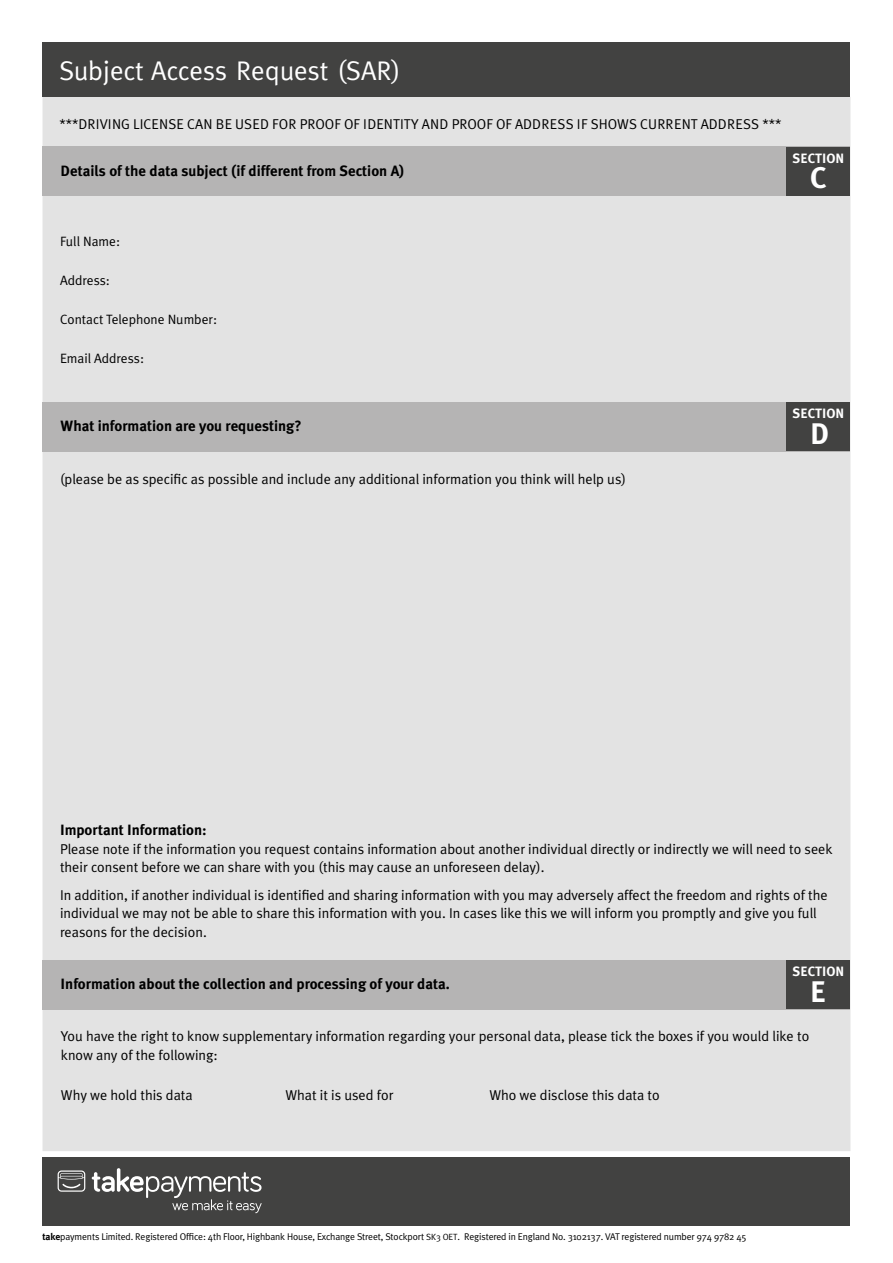
<style>
.page{position:relative;width:893px;height:1263px;background:#fff}
.page>*{position:absolute;margin:0;border:0;box-sizing:border-box;transform-origin:0 0}
.t1{font:700 29.85px "Meta Plus";color:#fff}
.t2{font:27px "Meta";color:#fff}
.t3{font:700 14.85px "Meta Plus";color:#000}
.t4{font:14.25px/18.8px "Meta Plus Normal";color:#000}
.t5{font:13.5px "Meta Plus Normal";color:#000}
.t6{font:700 13.5px "Meta Plus";color:#fff}
.t7{font:9.75px "Meta Plus Normal";letter-spacing:-.015em;color:#000}
.s1{font-family:"Meta Plus";font-weight:700}
.s2{font-size:9px}
</style>
<div class="page">
<div style="left:43px;top:97px;width:807px;height:1054px;background:#e3e3e3"></div>
<div style="left:43px;top:146px;width:807px;height:50px;background:#b5b4b4"></div>
<div style="left:43px;top:402px;width:807px;height:49px;background:#b5b4b4"></div>
<div style="left:43px;top:960px;width:807px;height:49px;background:#b5b4b4"></div>
<div style="left:787px;top:147px;width:63px;height:48px;background:#424241"></div>
<div style="left:787px;top:402px;width:63px;height:49px;background:#424241"></div>
<div style="left:787px;top:960px;width:63px;height:49px;background:#424241"></div>
<div style="left:43px;top:1158px;width:807px;height:68px;background:#424241"></div>
<svg style="left:92px;top:1168px;width:170px;height:45px"></svg>
<svg style="left:58px;top:1170px;width:27px;height:22px"></svg>
<div style="left:43px;top:43px;width:807px;height:54px;background:#424241"></div>
<h2 class="t2" style="left:60px;top:55px;width:342px">Subject Access Request (SAR)</h2>
<p class="t4" style="left:60px;top:115px;width:723px">***DRIVING LICENSE CAN BE USED FOR PROOF OF IDENTITY AND PROOF OF ADDRESS IF SHOWS CURRENT ADDRESS ***</p>
<p class="t3" style="left:61px;top:162px;width:345px">Details of the data subject (if different from Section A)</p>
<p class="t6" style="left:793px;top:150px;width:53px">SECTION</p>
<h1 class="t1" style="left:810px;top:161px;width:18px">C</h1>
<p class="t5" style="left:60px;top:233px;width:62px">Full Name:</p>
<p class="t5" style="left:60px;top:272px;width:51px">Address:</p>
<p class="t5" style="left:60px;top:311px;width:159px">Contact Telephone Number:</p>
<p class="t5" style="left:60px;top:350px;width:86px">Email Address:</p>
<p class="t3" style="left:61px;top:418px;width:243px">What information are you requesting?</p>
<p class="t4" style="left:60px;top:470px;width:567px">(please be as specific as possible and include any additional information you think will help us)</p>
<p class="t6" style="left:793px;top:406px;width:53px">SECTION</p>
<h1 class="t1" style="left:810px;top:416px;width:20px">D</h1>
<p class="t3" style="left:60px;top:821px;width:148px">Important Information:</p>
<p class="t4" style="left:60px;top:839px;width:774px">Please note if the information you request contains information about another individual directly or indirectly we will need to seek their consent before we can share with you (this may cause an unforeseen delay).</p>
<p class="t4" style="left:60px;top:885px;width:769px">In addition, if another individual is identified and sharing information with you may adversely affect the freedom and rights of the individual we may not be able to share this information with you. In cases like this we will inform you promptly and give you full reasons for the decision.</p>
<p class="t3" style="left:61px;top:976px;width:391px">Information about the collection and processing of your data.</p>
<p class="t6" style="left:793px;top:964px;width:53px">SECTION</p>
<h1 class="t1" style="left:810px;top:974px;width:17px">E</h1>
<p class="t4" style="left:61px;top:1026px;width:750px">You have the right to know supplementary information regarding your personal data, please tick the boxes if you would like to know any of the following:</p>
<p class="t4" style="left:61px;top:1085px;width:133px">Why we hold this data</p>
<p class="t4" style="left:285px;top:1085px;width:110px">What it is used for</p>
<p class="t4" style="left:489px;top:1085px;width:172px">Who we disclose this data to</p>
<p class="t7" style="left:43px;top:1231px;width:706px"><span class="s1">take</span>payments Limited. Registered Office: 4th Floor, Highbank House, Exchange Street, Stockport <span class="s2">SK3 OET</span>. Registered in England No. 3102137. VAT registered number 974 9782 45</p>
</div>
